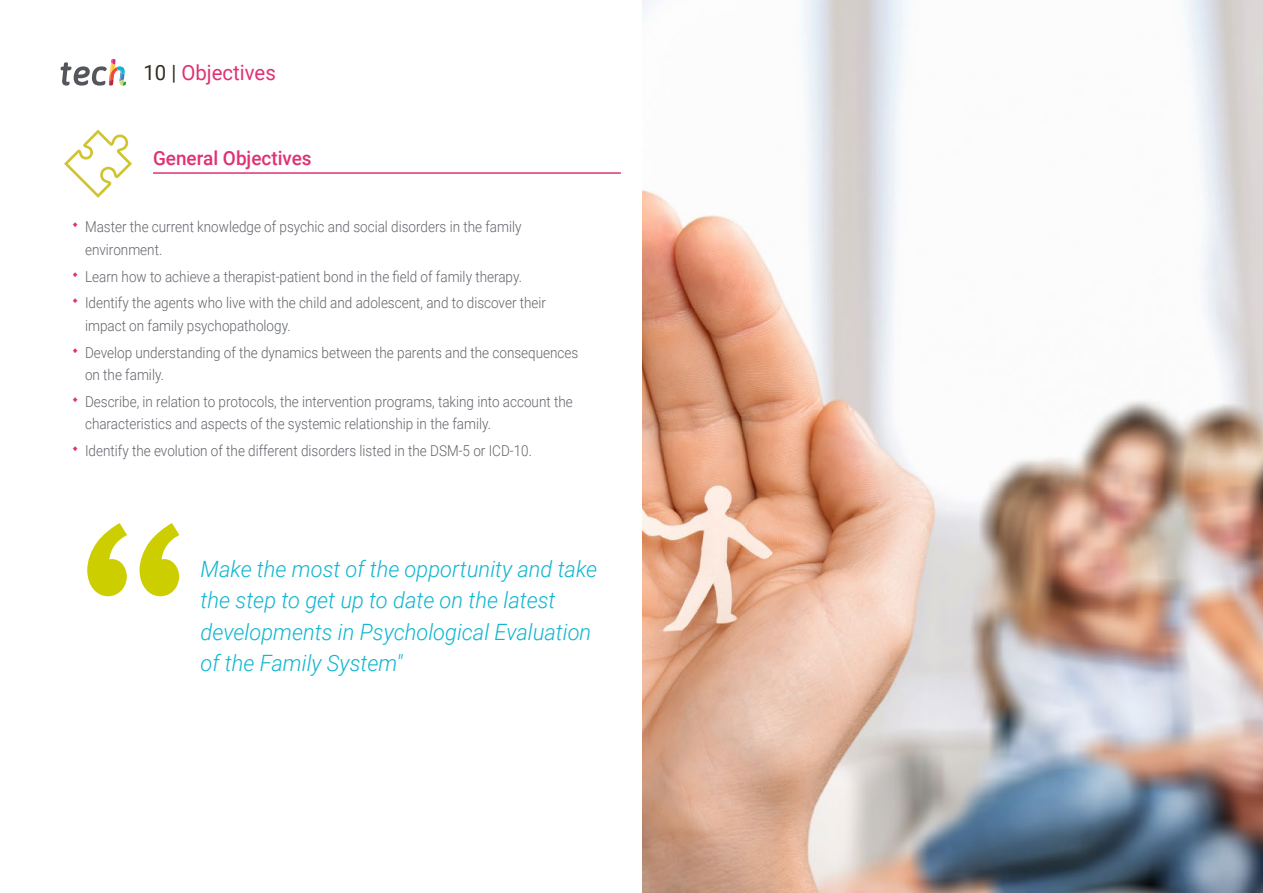
<style>
.page{position:relative;width:1263px;height:893px;background:#fff}
.page>*{position:absolute;margin:0;border:0;box-sizing:border-box;transform-origin:0 0}
.t1{font:italic 300 22.5px/31.5px "Roboto";color:#0fb6cf}
.t2{font:21px "Roboto";color:#df3174}
.t3{font:500 19.5px "Roboto";color:#df3174}
.t4{font:300 15px/26.7px "Roboto";color:#61646a;scale:.9 1}
.s1{color:#312e20}
</style>
<div class="page">
<img style="left:642px;top:0;width:621px;height:893px">
<hr style="left:153px;top:173px;width:468px;height:1px;background:#df3174">
<svg style="left:64px;top:130px;width:68px;height:68px"></svg>
<svg style="left:87px;top:523px;width:92px;height:73px"></svg>
<svg style="left:61px;top:59px;width:65px;height:27px"></svg>
<h2 class="t2" style="left:144px;top:57px;width:134px"><span class="s1">10 |</span> Objectives</h2>
<h3 class="t3" style="left:153px;top:144px;width:160px">General Objectives</h3>
<p class="t4" style="left:85px;top:215px;width:486px;line-height:22.5px">Master the current knowledge of psychic and social disorders in the family environment.</p>
<p class="t4" style="left:85px;top:262px;width:514px">Learn how to achieve a therapist-patient bond in the field of family therapy.<br>Identify the agents who live with the child and adolescent, and to discover their</p>
<p class="t4" style="left:85px;top:312px;width:550px">impact on family psychopathology.<br>Develop understanding of the dynamics between the parents and the consequences</p>
<p class="t4" style="left:85px;top:361px;width:543px">on the family.<br>Describe, in relation to protocols, the intervention programs, taking into account the</p>
<p class="t4" style="left:85px;top:410px;width:498px">characteristics and aspects of the systemic relationship in the family.<br>Identify the evolution of the different disorders listed in the DSM-5 or ICD-10.</p>
<h1 class="t1" style="left:201px;top:552px;width:398px">Make the most of the opportunity and take the step to get up to date on the latest developments in Psychological Evaluation of the Family System"</h1>
</div>
